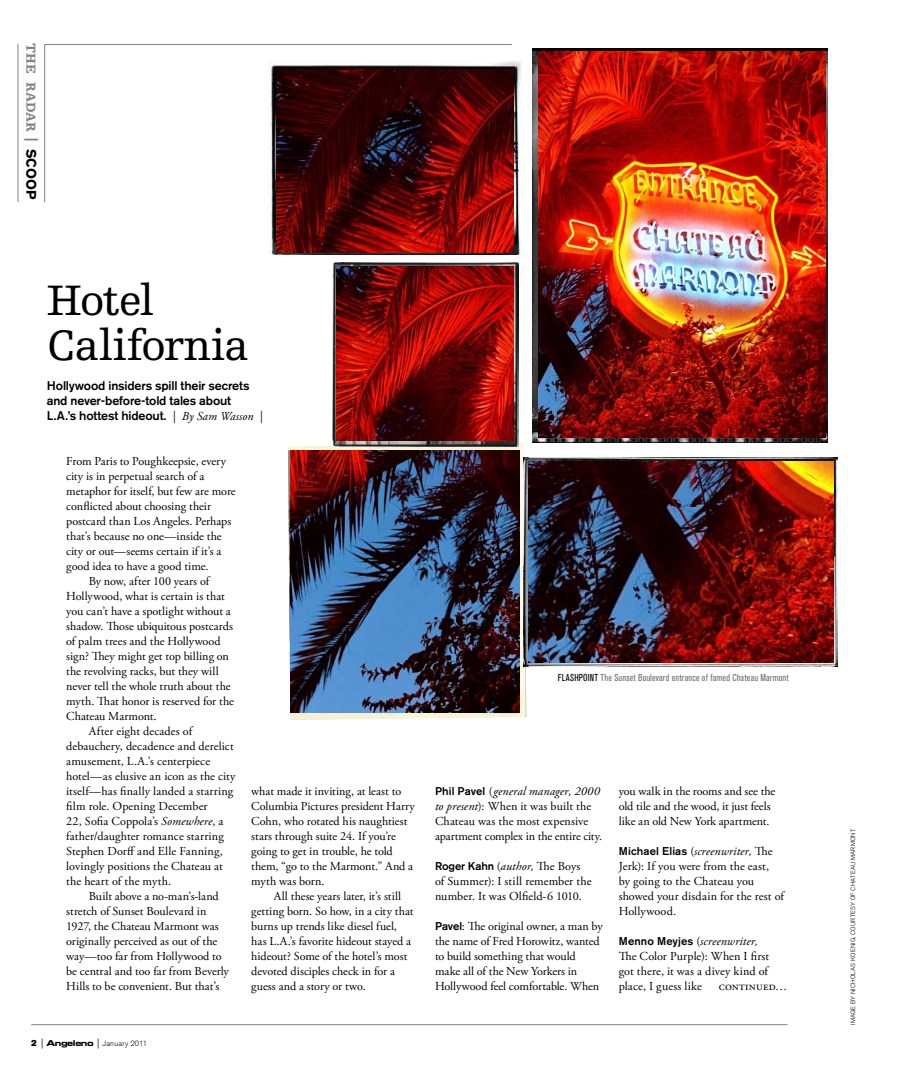
<style>
.page{position:relative;width:900px;height:1080px;background:#fff}
.page>*{position:absolute;margin:0;border:0;box-sizing:border-box;transform-origin:0 0}
.t1{font:45px/45px "Egyptienne F";letter-spacing:-.04em;color:#000}
.t2{font:900 13.75px "Egyptienne F";letter-spacing:.005em;color:#808285}
.t3{font:500 12.5px/15px "Akzidenz Grotesk BE";letter-spacing:-.015em;color:#000}
.t4{font:12.25px/15px "Adobe Garamond Pro";letter-spacing:-.005em;color:#000}
.t5{font:12.25px "Adobe Garamond Pro";letter-spacing:.02em;color:#000}
.t6{font:500 11.25px "Akzidenz Grotesk BE";letter-spacing:-.01em;color:#000}
.t7{font:condensed 10px "Akzidenz Grotesk BE";letter-spacing:.02em;color:#6d6f71}
.t8{font:300 7.5px "Akzidenz Grotesk BE";letter-spacing:.015em;color:#000}
.t9{font:300 6.25px "Akzidenz Grotesk BE";letter-spacing:.025em;color:#000}
.s1{font-family:"Akzidenz Grotesk BE";font-weight:700}
.s2{font-family:"Akzidenz Grotesk BE";font-weight:700;color:#000}
.s3{font-family:"Adobe Garamond Pro";font-weight:400;font-style:italic;font-size:12.25px}
.s4{font-style:italic}
.s5{font-family:"Akzidenz Grotesk BE Super";font-weight:400;font-size:8.75px}
.s6{font-stretch:expanded;font-size:10px}
.s7{font-family:"Eurostile Bold Extended Two";font-weight:400;font-size:8.12px}
.s8{color:#000}
.s9{font-family:"Akzidenz Grotesk BE";font-weight:500;font-size:11.25px}
.s10{font-family:"Adobe Garamond Pro";font-weight:400;font-size:12.25px}
</style>
<div class="page">
<hr style="left:31px;top:1024px;width:757px;height:1px;background:#808285">
<img style="left:288px;top:444px;width:238px;height:276px">
<img style="left:291px;top:451px;width:228px;height:261px">
<img style="left:332px;top:262px;width:186px;height:184px">
<img style="left:269px;top:62px;width:252px;height:193px">
<img style="left:277px;top:69px;width:236px;height:183px">
<img style="left:336px;top:266px;width:177px;height:175px">
<img style="left:532px;top:49px;width:296px;height:393px">
<img style="left:538px;top:51px;width:287px;height:386px">
<img style="left:524px;top:458px;width:314px;height:209px">
<img style="left:528px;top:462px;width:305px;height:200px">
<hr style="left:45px;top:44px;width:467px;height:1px;background:#808285">
<hr style="left:44px;top:44px;width:1px;height:158px;background:#808285">
<hr style="left:18px;top:44px;width:1px;height:158px;background:#808285">
<p class="t2" style="left:39px;top:43px;width:157px;rotate:90deg">the Radar <span class="s1">|</span> <span class="s2">scoop</span></p>
<h1 class="t1" style="left:47px;top:278px;width:204px">Hotel<br>California</h1>
<p class="t3" style="left:47px;top:378px;width:217px">Hollywood insiders spill their secrets and never-before-told tales about<br>L.A.’s hottest hideout. <span class="s3">| By Sam Wasson |</span></p>
<p class="t4" style="left:66px;top:454px;width:161px">From Paris to Poughkeepsie, every</p>
<p class="t4" style="left:66px;top:469px;width:140px">city is in perpetual search of a</p>
<p class="t4" style="left:66px;top:484px;width:171px">metaphor for itself, but few are more</p>
<p class="t4" style="left:66px;top:499px;width:146px">conflicted about choosing their</p>
<p class="t4" style="left:66px;top:514px;width:167px">postcard than Los Angeles. Perhaps</p>
<p class="t4" style="left:66px;top:529px;width:157px">that’s because no one—inside the</p>
<p class="t4" style="left:66px;top:544px;width:157px">city or out—seems certain if it’s a</p>
<p class="t4" style="left:66px;top:559px;width:144px">good idea to have a good time.</p>
<p class="t4" style="left:89px;top:574px;width:123px">By now, after 100 years of</p>
<p class="t4" style="left:66px;top:589px;width:160px">Hollywood, what is certain is that</p>
<p class="t4" style="left:66px;top:604px;width:166px">you can’t have a spotlight without a</p>
<p class="t4" style="left:66px;top:619px;width:168px">shadow. Those ubiquitous postcards</p>
<p class="t4" style="left:66px;top:634px;width:156px">of palm trees and the Hollywood</p>
<p class="t4" style="left:66px;top:649px;width:164px">sign? They might get top billing on</p>
<p class="t4" style="left:66px;top:664px;width:154px">the revolving racks, but they will</p>
<p class="t4" style="left:66px;top:679px;width:166px">never tell the whole truth about the</p>
<p class="t4" style="left:66px;top:694px;width:169px">myth. That honor is reserved for the</p>
<p class="t4" style="left:66px;top:709px;width:92px">Chateau Marmont.</p>
<p class="t4" style="left:89px;top:724px;width:106px">After eight decades of</p>
<p class="t4" style="left:66px;top:739px;width:169px">debauchery, decadence and derelict</p>
<p class="t4" style="left:66px;top:754px;width:145px">amusement, L.A.’s centerpiece</p>
<p class="t4" style="left:66px;top:769px;width:171px">hotel—as elusive an icon as the city</p>
<p class="t4" style="left:66px;top:784px;width:169px">itself—has finally landed a starring</p>
<p class="t4" style="left:66px;top:799px;width:143px">film role. Opening December</p>
<p class="t4" style="left:66px;top:814px;width:159px">22, Sofia Coppola’s <span class="s4">Somewhere</span>, a</p>
<p class="t4" style="left:66px;top:829px;width:159px">father/daughter romance starring</p>
<p class="t4" style="left:66px;top:844px;width:158px">Stephen Dorff and Elle Fanning,</p>
<p class="t4" style="left:66px;top:859px;width:158px">lovingly positions the Chateau at</p>
<p class="t4" style="left:66px;top:874px;width:107px">the heart of the myth.</p>
<p class="t4" style="left:89px;top:889px;width:132px">Built above a no-man’s-land</p>
<p class="t4" style="left:66px;top:904px;width:142px">stretch of Sunset Boulevard in</p>
<p class="t4" style="left:66px;top:919px;width:154px">1927, the Chateau Marmont was</p>
<p class="t4" style="left:66px;top:934px;width:153px">originally perceived as out of the</p>
<p class="t4" style="left:66px;top:949px;width:157px">way—too far from Hollywood to</p>
<p class="t4" style="left:66px;top:964px;width:164px">be central and too far from Beverly</p>
<p class="t4" style="left:66px;top:979px;width:155px">Hills to be convenient. But that’s</p>
<p class="t4" style="left:251px;top:784px;width:165px">what made it inviting, at least to<br>Columbia Pictures president Harry<br>Cohn, who rotated his naughtiest stars through suite 24. If you’re going to get in trouble, he told them, “go to the Marmont.” And a myth was born.</p>
<p class="t4" style="left:251px;top:889px;width:164px;text-indent:22px">All these years later, it’s still getting born. So how, in a city that burns up trends like diesel fuel, has L.A.’s favorite hideout stayed a hideout? Some of the hotel’s most devoted disciples check in for a guess and a story or two.</p>
<p class="t8" style="left:31px;top:1039px;width:117px"><span class="s5">2</span> <span class="s6">|</span> <span class="s7">Angeleno</span> <span class="s6">|</span> January 2011</p>
<p class="t7" style="left:558px;top:672px;width:232px"><span class="s8">FLASHPOINT</span> The Sunset Boulevard entrance of famed Chateau Marmont</p>
<p class="t4" style="left:435px;top:784px;width:169px"><span class="s9">Phil Pavel</span> (<span class="s4">general manager, 2000 to present</span>): When it was built the Chateau was the most expensive apartment complex in the entire city.</p>
<p class="t6" style="left:435px;top:859px;width:147px">Roger Kahn <span class="s10">(</span><span class="s3">author,</span> <span class="s10">The Boys</span></p>
<p class="t4" style="left:435px;top:874px;width:158px">of Summer): I still remember the number. It was Olfield-6 1010.</p>
<p class="t4" style="left:435px;top:919px;width:169px"><span class="s9">Pavel</span>: The original owner, a man by the name of Fred Horowitz, wanted to build something that would make all of the New Yorkers in<br>Hollywood feel comfortable. When</p>
<p class="t4" style="left:619px;top:784px;width:158px">you walk in the rooms and see the old tile and the wood, it just feels like an old New York apartment.</p>
<p class="t4" style="left:619px;top:844px;width:168px"><span class="s9">Michael Elias</span> (<span class="s4">screenwriter,</span> The<br>Jerk): If you were from the east,<br>by going to the Chateau you showed your disdain for the rest of<br>Hollywood.</p>
<p class="t4" style="left:619px;top:934px;width:152px"><span class="s9">Menno Meyjes</span> (<span class="s4">screenwriter,<br></span>The Color Purple): When I first got there, it was a divey kind of place, I guess like</p>
<p class="t5" style="left:719px;top:979px;width:70px">continued…</p>
<p class="t9" style="left:849px;top:1025px;width:198px;rotate:-90deg">image by Nicholas Koen ig, Courtesy of Chateau Marmont</p>
</div>
